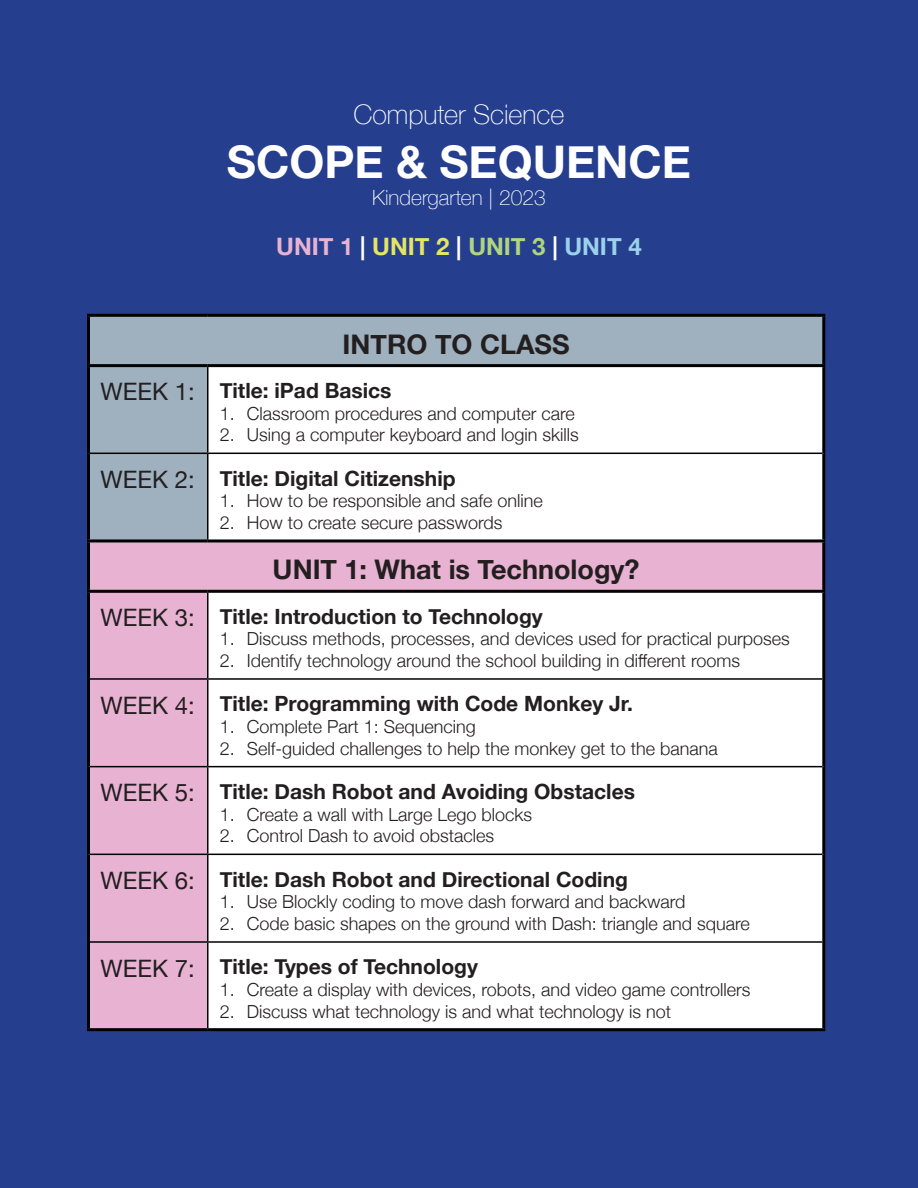
<style>
.page{position:relative;width:918px;height:1188px;background:#253f8e}
.page>*{position:absolute;margin:0;border:0;box-sizing:border-box;transform-origin:0 0}
.t1{font:700 45px "Helvetica Neue";color:#fff}
.t2{font:700 27px "Helvetica Neue";color:#231f20}
.t3{font:100 27px "Helvetica Neue";color:#fff}
.t4{font:700 24px "Helvetica Neue";color:#e8b3d2}
.t5{font:700 21px "Helvetica Neue";color:#231f20}
.t6{font:100 21px "Helvetica Neue";color:#fff}
.t7{font:300 18px "Helvetica Neue";color:#231f20}
.s1{color:#fff}
.s2{color:#e6e465}
.s3{color:#b0d57e}
.s4{color:#9cd1ea}
.s5{font-weight:400;font-size:24px}
</style>
<div class="page">
<div style="left:90px;top:317px;width:732px;height:222px;background:#9fb0bf"></div>
<div style="left:208px;top:367px;width:614px;height:172px;background:#fff"></div>
<svg style="left:90px;top:542px;width:732px;height:486px;background:#f8ebf3"></svg>
<hr style="left:87px;top:367px;width:3px;height:86px;background:#000">
<hr style="left:822px;top:367px;width:3px;height:86px;background:#000">
<hr style="left:87px;top:453px;width:3px;height:86px;background:#000">
<hr style="left:822px;top:453px;width:3px;height:86px;background:#000">
<hr style="left:87px;top:593px;width:3px;height:86px;background:#000">
<hr style="left:822px;top:593px;width:3px;height:86px;background:#000">
<hr style="left:87px;top:679px;width:3px;height:88px;background:#000">
<hr style="left:822px;top:679px;width:3px;height:88px;background:#000">
<hr style="left:87px;top:767px;width:3px;height:87px;background:#000">
<hr style="left:822px;top:767px;width:3px;height:87px;background:#000">
<hr style="left:87px;top:854px;width:3px;height:88px;background:#000">
<hr style="left:822px;top:854px;width:3px;height:88px;background:#000">
<hr style="left:87px;top:942px;width:3px;height:86px;background:#000">
<hr style="left:822px;top:942px;width:3px;height:86px;background:#000">
<hr style="left:87px;top:1028px;width:121px;height:3px;background:#000">
<hr style="left:208px;top:1028px;width:617px;height:3px;background:#000">
<hr style="left:207px;top:367px;width:1px;height:86px;background:#000">
<hr style="left:90px;top:453px;width:118px;height:1px;background:#000">
<hr style="left:208px;top:453px;width:614px;height:1px;background:#000">
<hr style="left:207px;top:454px;width:1px;height:85px;background:#000">
<hr style="left:207px;top:593px;width:1px;height:85px;background:#000">
<hr style="left:90px;top:678px;width:118px;height:2px;background:#000">
<hr style="left:208px;top:678px;width:614px;height:2px;background:#000">
<hr style="left:207px;top:680px;width:1px;height:86px;background:#000">
<hr style="left:90px;top:766px;width:118px;height:1px;background:#000">
<hr style="left:208px;top:766px;width:614px;height:1px;background:#000">
<hr style="left:207px;top:767px;width:1px;height:87px;background:#000">
<hr style="left:90px;top:854px;width:118px;height:1px;background:#000">
<hr style="left:208px;top:854px;width:614px;height:1px;background:#000">
<hr style="left:207px;top:855px;width:1px;height:86px;background:#000">
<hr style="left:90px;top:941px;width:118px;height:2px;background:#000">
<hr style="left:208px;top:941px;width:614px;height:2px;background:#000">
<hr style="left:207px;top:943px;width:1px;height:85px;background:#000">
<hr style="left:87px;top:314px;width:121px;height:3px;background:#000">
<hr style="left:87px;top:317px;width:3px;height:47px;background:#000">
<hr style="left:208px;top:314px;width:617px;height:3px;background:#000">
<hr style="left:822px;top:317px;width:3px;height:47px;background:#000">
<hr style="left:87px;top:364px;width:121px;height:3px;background:#000">
<hr style="left:208px;top:364px;width:617px;height:3px;background:#000">
<hr style="left:87px;top:539px;width:121px;height:3px;background:#000">
<hr style="left:87px;top:542px;width:3px;height:48px;background:#000">
<hr style="left:208px;top:539px;width:617px;height:3px;background:#000">
<hr style="left:822px;top:542px;width:3px;height:48px;background:#000">
<hr style="left:87px;top:590px;width:121px;height:3px;background:#000">
<hr style="left:208px;top:590px;width:617px;height:3px;background:#000">
<h2 class="t3" style="left:353px;top:94px;width:213px">Computer Science</h2>
<h1 class="t1" style="left:227px;top:127px;width:466px">SCOPE &amp; SEQUENCE</h1>
<p class="t6" style="left:372px;top:182px;width:175px">Kindergarten | 2023</p>
<h3 class="t4" style="left:276px;top:228px;width:367px">UNIT 1 <span class="s1">|</span> <span class="s2">UNIT 2</span> <span class="s1">|</span> <span class="s3">UNIT 3</span> <span class="s1">|</span> <span class="s4">UNIT 4</span></h3>
<h2 class="t2" style="left:343px;top:323px;width:229px">INTRO TO CLASS</h2>
<p class="t5" style="left:100px;top:374px;width:293px"><span class="s5">WEEK 1:</span> Title: iPad Basics</p>
<p class="t7" style="left:220px;top:399px;width:357px">1. Classroom procedures and computer care</p>
<p class="t7" style="left:220px;top:420px;width:361px">2. Using a computer keyboard and login skills</p>
<p class="t5" style="left:100px;top:462px;width:357px"><span class="s5">WEEK 2:</span> Title: Digital Citizenship</p>
<p class="t7" style="left:220px;top:486px;width:325px">1. How to be responsible and safe online</p>
<p class="t7" style="left:220px;top:508px;width:284px">2. How to create secure passwords</p>
<h2 class="t2" style="left:273px;top:548px;width:368px">UNIT 1: What is Technology?</h2>
<p class="t5" style="left:100px;top:600px;width:444px"><span class="s5">WEEK 3:</span> Title: Introduction to Technology</p>
<p class="t7" style="left:220px;top:624px;width:572px">1. Discuss methods, processes, and devices used for practical purposes</p>
<p class="t7" style="left:220px;top:646px;width:522px">2. Identify technology around the school building in different rooms</p>
<p class="t5" style="left:100px;top:687px;width:534px"><span class="s5">WEEK 4:</span> Title: Programming with Code Monkey Jr.</p>
<p class="t7" style="left:220px;top:712px;width:258px">1. Complete Part 1: Sequencing</p>
<p class="t7" style="left:220px;top:734px;width:500px">2. Self-guided challenges to help the monkey get to the banana</p>
<p class="t5" style="left:100px;top:775px;width:536px"><span class="s5">WEEK 5:</span> Title: Dash Robot and Avoiding Obstacles</p>
<p class="t7" style="left:220px;top:800px;width:314px">1. Create a wall with Large Lego blocks</p>
<p class="t7" style="left:220px;top:821px;width:276px">2. Control Dash to avoid obstacles</p>
<p class="t5" style="left:100px;top:863px;width:529px"><span class="s5">WEEK 6:</span> Title: Dash Robot and Directional Coding</p>
<p class="t7" style="left:220px;top:887px;width:467px">1. Use Blockly coding to move dash forward and backward</p>
<p class="t7" style="left:220px;top:909px;width:532px">2. Code basic shapes on the ground with Dash: triangle and square</p>
<p class="t5" style="left:100px;top:951px;width:379px"><span class="s5">WEEK 7:</span> Title: Types of Technology</p>
<p class="t7" style="left:220px;top:975px;width:532px">1. Create a display with devices, robots, and video game controllers</p>
<p class="t7" style="left:220px;top:997px;width:453px">2. Discuss what technology is and what technology is not</p>
</div>
